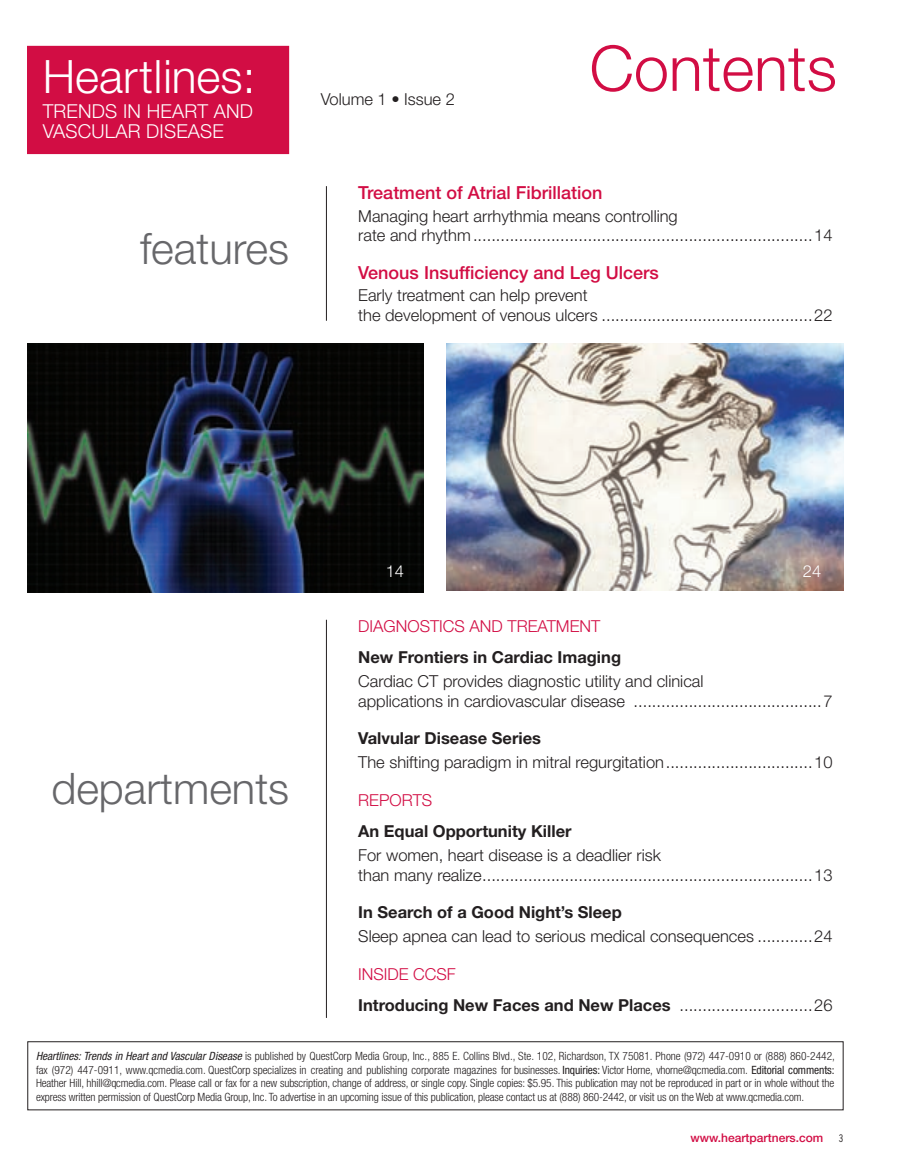
<style>
.page{position:relative;width:905px;height:1175px;background:#fff}
.page>*{position:absolute;margin:0;border:0;box-sizing:border-box;transform-origin:0 0}
.t1{font:300 63px "Helvetica Neue LT Std";color:#d20d44}
.t2{font:300 46.05px "Helvetica Neue LT Std";color:#fff}
.t3{font:300 43.5px "Helvetica Neue LT Std";color:#67676a}
.t4{font:300 19.2px/19.2px "Helvetica Neue LT Std";letter-spacing:.01em;color:#fff}
.t5{font:500 18px "Helvetica Neue LT Std";color:#d20d44}
.t6{font:300 16.5px/19.5px "Helvetica Neue LT Std";color:#231f20}
.t7{font:700 16.5px/31.5px "Helvetica Neue LT Std";color:#231f20}
.t8{font:300 16.5px "Helvetica Neue LT Std";color:#d20d44}
.t9{font:300 16.5px "Helvetica Neue LT Std";color:#fff}
.t10{font:500 12px "Helvetica Neue LT Std";color:#d20d44}
.t11{font:300 condensed 11.4px/13.5px "Helvetica Neue LT Std";letter-spacing:-.01em;color:#231f20;text-align:justify}
.s1{font-weight:300;color:#d20d44}
.s2{font-weight:300}
.s3{font-weight:400;font-style:italic}
.s4{font-weight:400}
</style>
<div class="page">
<img style="left:447px;top:343px;width:396px;height:248px">
<img style="left:27px;top:343px;width:396px;height:249px">
<hr style="left:326px;top:620px;width:1px;height:397px;background:#231f20">
<hr style="left:326px;top:186px;width:1px;height:135px;background:#231f20">
<div style="left:28px;top:47px;width:260px;height:106px;background:#d20d44"></div>
<div style="left:27px;top:46px;width:262px;height:108px;border:2px solid #d20d44"></div>
<div style="left:27px;top:1041px;width:816px;height:69px;border:1px solid #231f20"></div>
<h2 class="t2" style="left:43px;top:49px;width:214px">Heartlines:</h2>
<h3 class="t4" style="left:43px;top:101px;width:212px">TRENDS IN HEART AND<br>VASCULAR DISEASE</h3>
<h3 class="t3" style="left:140px;top:222px;width:151px">features</h3>
<h3 class="t6" style="left:321px;top:89px;width:136px">Volume 1 • Issue 2</h3>
<h1 class="t1" style="left:589px;top:30px;width:249px">Contents</h1>
<h3 class="t5" style="left:358px;top:182px;width:246px">Treatment of Atrial Fibrillation</h3>
<h3 class="t6" style="left:358px;top:205px;width:475px">Managing heart arrhythmia means controlling<br>rate and rhythm..........................................................................14</h3>
<h3 class="t5" style="left:358px;top:261px;width:302px">Venous Insufficiency and Leg Ulcers</h3>
<h3 class="t6" style="left:358px;top:285px;width:475px">Early treatment can help prevent<br>the development of venous ulcers ..............................................22</h3>
<h3 class="t3" style="left:51px;top:762px;width:239px">departments</h3>
<h3 class="t9" style="left:386px;top:560px;width:20px">14</h3>
<h3 class="t9" style="left:802px;top:560px;width:20px">24</h3>
<h3 class="t8" style="left:358px;top:616px;width:243px">DIAGNOSTICS AND TREATMENT</h3>
<h3 class="t7" style="left:358px;top:641px;width:264px">New Frontiers in Cardiac Imaging</h3>
<h3 class="t6" style="left:358px;top:671px;width:475px">Cardiac CT provides diagnostic utility and clinical<br>applications in cardiovascular disease .........................................7</h3>
<h3 class="t7" style="left:358px;top:722px;width:184px">Valvular Disease Series</h3>
<h3 class="t6" style="left:358px;top:752px;width:475px">The shifting paradigm in mitral regurgitation................................10</h3>
<h3 class="t8" style="left:358px;top:790px;width:76px">REPORTS</h3>
<h3 class="t7" style="left:358px;top:815px;width:215px">An Equal Opportunity Killer</h3>
<h3 class="t6" style="left:358px;top:845px;width:475px">For women, heart disease is a deadlier risk<br>than many realize........................................................................13</h3>
<h3 class="t7" style="left:358px;top:896px;width:265px">In Search of a Good Night’s Sleep</h3>
<h3 class="t6" style="left:358px;top:926px;width:475px">Sleep apnea can lead to serious medical consequences ............24</h3>
<h3 class="t8" style="left:358px;top:964px;width:14px">Inside</h3>
<h3 class="t7" style="left:358px;top:958px;width:475px;text-indent:55px"><span class="s1">CCSF<br></span>Introducing New Faces and New Places <span class="s2">.............................26</span></h3>
<p class="t11" style="left:36px;top:1049px;width:800px"><span class="s3">Heartlines: Trends in Heart and Vascular Disease</span> is published by QuestCorp Media Group, Inc., 885 E. Collins Blvd., Ste. 102, Richardson, TX 75081. Phone (972) 447-0910 or (888) 860-2442, fax (972) 447-0911, www.qcmedia.com. QuestCorp specializes in creating and publishing corporate magazines for businesses. <span class="s4">Inquiries:</span> Victor Horne, vhorne@qcmedia.com. <span class="s4">Editorial comments:<br></span>Heather Hill, hhill@qcmedia.com. Please call or fax for a new subscription, change of address, or single copy. Single copies: $5.95. This publication may not be reproduced in part or in whole without the express written permission of QuestCorp Media Group, Inc. To advertise in an upcoming issue of this publication, please contact us at (888) 860-2442, or visit us on the Web at www.qcmedia.com.</p>
<p class="t10" style="left:690px;top:1130px;width:134px">www.heartpartners.com</p>
</div>
